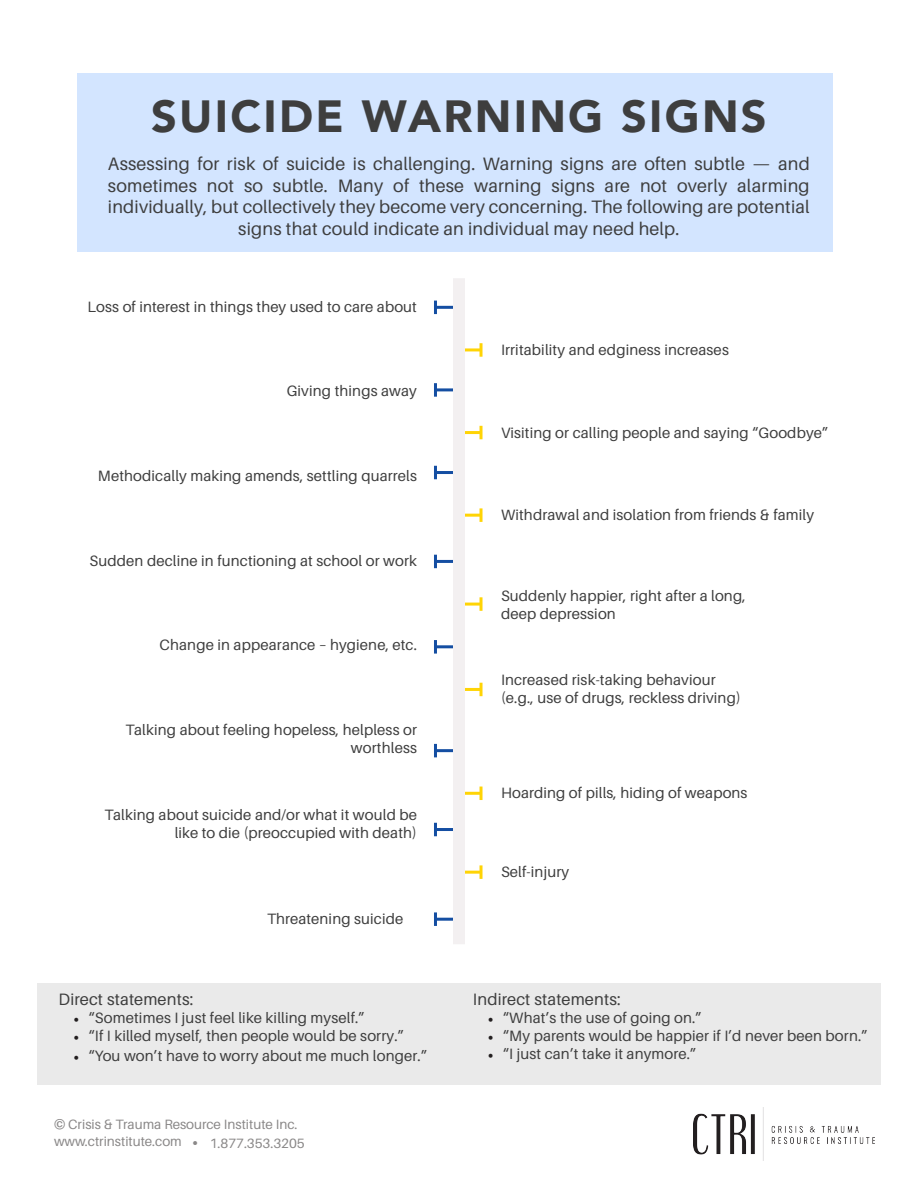
<style>
.page{position:relative;width:918px;height:1188px;background:#fff}
.page>*{position:absolute;margin:0;border:0;box-sizing:border-box;transform-origin:0 0}
.t1{font:900 45px "Avenir";letter-spacing:.05em;color:#3e3e3e}
.t2{font:18px/21.6px "Aileron";letter-spacing:.01em;color:#3e3e3e;text-align:center}
.t3{font:16.5px "Aileron";letter-spacing:.01em;color:#3e3e3e}
.t4{font:15px/18px "Aileron";letter-spacing:.01em;color:#3e3e3e;text-align:right}
.t5{font:13.5px "Aileron";color:#8a8888}
.s1{font-family:"Minion Pro";color:#231f20}
</style>
<div class="page">
<div style="left:37px;top:984px;width:844px;height:101px;background:#eaeaea"></div>
<div style="left:77px;top:74px;width:755px;height:178px;background:#d3e5ff"></div>
<img style="left:693px;top:1107px;width:182px;height:54px">
<hr style="left:453px;top:348px;width:28px;height:3px;background:#ffd405">
<hr style="left:480px;top:343px;width:3px;height:14px;background:#ffd405">
<hr style="left:453px;top:431px;width:28px;height:3px;background:#ffd405">
<svg style="left:480px;top:426px;width:3px;height:13px"></svg>
<hr style="left:453px;top:514px;width:28px;height:3px;background:#ffd405">
<hr style="left:480px;top:508px;width:3px;height:14px;background:#ffd405">
<hr style="left:453px;top:603px;width:28px;height:3px;background:#ffd405">
<hr style="left:480px;top:597px;width:3px;height:14px;background:#ffd405">
<hr style="left:453px;top:688px;width:28px;height:3px;background:#ffd405">
<svg style="left:480px;top:683px;width:3px;height:13px"></svg>
<hr style="left:453px;top:792px;width:28px;height:3px;background:#ffd405">
<svg style="left:480px;top:787px;width:3px;height:13px"></svg>
<hr style="left:453px;top:871px;width:28px;height:3px;background:#ffd405">
<hr style="left:480px;top:865px;width:3px;height:14px;background:#ffd405">
<hr style="left:435px;top:306px;width:29px;height:3px;background:#144ea2">
<svg style="left:434px;top:301px;width:3px;height:13px"></svg>
<hr style="left:435px;top:388px;width:29px;height:3px;background:#144ea2">
<hr style="left:434px;top:383px;width:3px;height:14px;background:#144ea2">
<hr style="left:435px;top:471px;width:29px;height:3px;background:#144ea2">
<svg style="left:434px;top:466px;width:3px;height:13px"></svg>
<hr style="left:435px;top:560px;width:29px;height:3px;background:#144ea2">
<svg style="left:434px;top:555px;width:3px;height:13px"></svg>
<hr style="left:435px;top:645px;width:29px;height:3px;background:#144ea2">
<hr style="left:434px;top:640px;width:3px;height:14px;background:#144ea2">
<hr style="left:435px;top:918px;width:29px;height:3px;background:#144ea2">
<hr style="left:434px;top:912px;width:3px;height:14px;background:#144ea2">
<hr style="left:435px;top:749px;width:29px;height:3px;background:#144ea2">
<svg style="left:434px;top:744px;width:3px;height:13px"></svg>
<hr style="left:435px;top:828px;width:29px;height:3px;background:#144ea2">
<svg style="left:434px;top:823px;width:3px;height:13px"></svg>
<div style="left:453px;top:278px;width:12px;height:666px;background:#f3f0f1"></div>
<p class="t1" style="left:151px;top:78px;width:617px">SUICIDE WARNING SIGNS</p>
<p class="t2" style="left:108px;top:153px;width:703px">Assessing for risk of suicide is challenging. Warning signs are often subtle — and sometimes not so subtle. Many of these warning signs are not overly alarming individually, but collectively they become very concerning. The following are potential signs that could indicate an individual may need help.</p>
<p class="t4" style="left:88px;top:298px;width:331px">Loss of interest in things they used to care about</p>
<p class="t4" style="left:287px;top:382px;width:132px">Giving things away</p>
<p class="t4" style="left:98px;top:467px;width:321px">Methodically making amends, settling quarrels</p>
<p class="t4" style="left:89px;top:552px;width:329px">Sudden decline in functioning at school or work</p>
<p class="t4" style="left:160px;top:636px;width:259px">Change in appearance – hygiene, etc.</p>
<p class="t4" style="left:126px;top:721px;width:293px">Talking about feeling hopeless, helpless or worthless</p>
<p class="t4" style="left:105px;top:806px;width:314px">Talking about suicide and/or what it would be like to die (preoccupied with death)</p>
<p class="t4" style="left:267px;top:910px;width:138px">Threatening suicide</p>
<p class="t3" style="left:59px;top:990px;width:137px">Direct statements:</p>
<p class="t4" style="left:74px;top:1009px;width:293px"><span class="s1">•</span> “Sometimes I just feel like killing myself.”</p>
<p class="t4" style="left:74px;top:1027px;width:332px"><span class="s1">•</span> “If I killed myself, then people would be sorry.”</p>
<p class="t4" style="left:74px;top:1047px;width:355px"><span class="s1">•</span> “You won’t have to worry about me much longer.”</p>
<p class="t5" style="left:54px;top:1117px;width:245px">© Crisis &amp; Trauma Resource Institute Inc.</p>
<p class="t5" style="left:54px;top:1133px;width:252px">www.ctrinstitute.com • 1.877.353.3205</p>
<p class="t4" style="left:501px;top:341px;width:229px">Irritability and edginess increases</p>
<p class="t4" style="left:501px;top:424px;width:329px">Visiting or calling people and saying “Goodbye”</p>
<p class="t4" style="left:501px;top:506px;width:315px">Withdrawal and isolation from friends &amp; family</p>
<p class="t4" style="left:501px;top:587px;width:246px;text-align:left">Suddenly happier, right after a long, deep depression</p>
<p class="t4" style="left:501px;top:671px;width:216px">Increased risk-taking behaviour</p>
<p class="t4" style="left:501px;top:689px;width:241px">(e.g., use of drugs, reckless driving)</p>
<p class="t4" style="left:501px;top:784px;width:248px">Hoarding of pills, hiding of weapons</p>
<p class="t4" style="left:501px;top:863px;width:70px">Self-injury</p>
<p class="t3" style="left:473px;top:990px;width:149px">Indirect statements:</p>
<p class="t4" style="left:488px;top:1009px;width:215px"><span class="s1">•</span> “What’s the use of going on.”</p>
<p class="t4" style="left:488px;top:1027px;width:381px"><span class="s1">•</span> “My parents would be happier if I’d never been born.”</p>
<p class="t4" style="left:488px;top:1045px;width:210px"><span class="s1">•</span> “I just can’t take it anymore.”</p>
</div>
